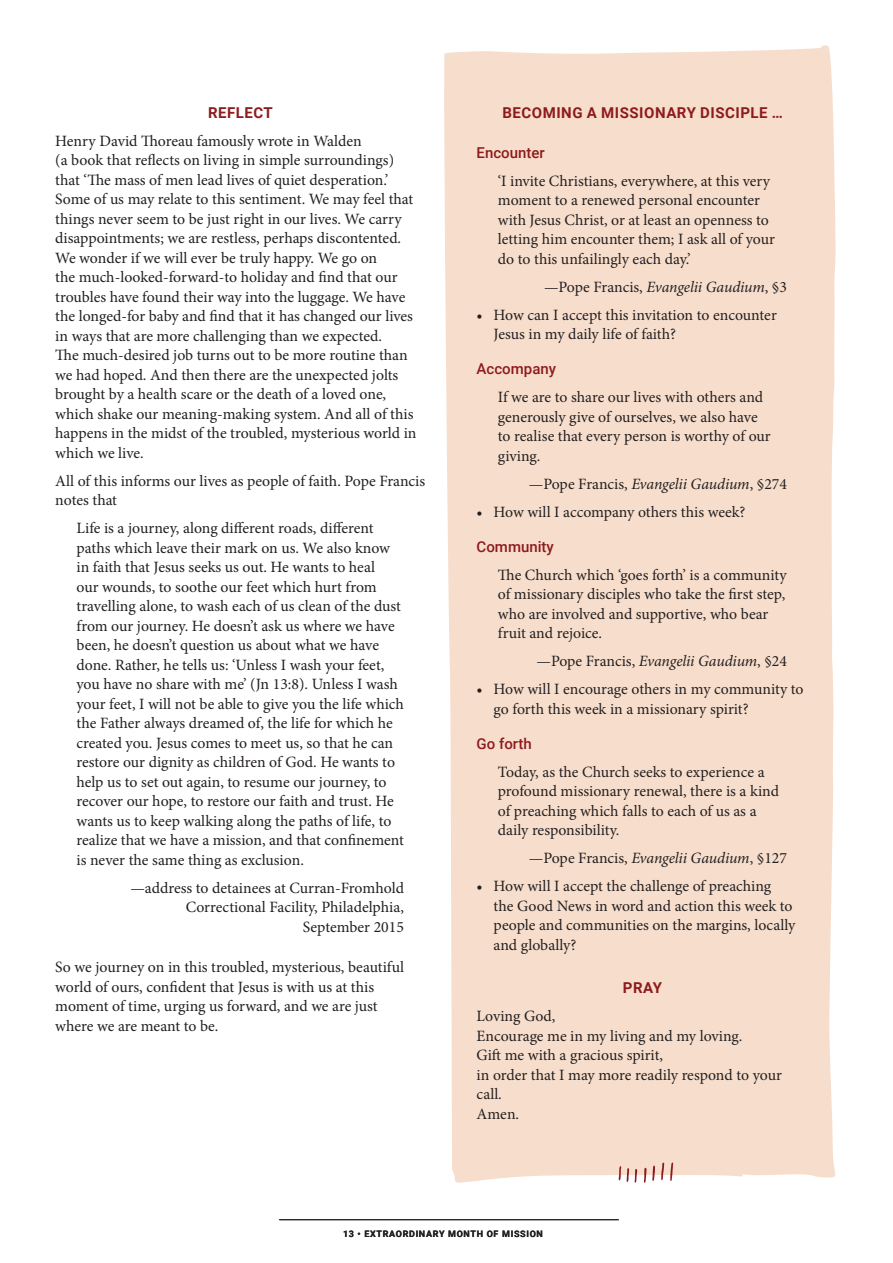
<style>
.page{position:relative;width:893px;height:1263px;background:#fff}
.page>*{position:absolute;margin:0;border:0;box-sizing:border-box;transform-origin:0 0}
.body_text{font:15.75px/19.5px "Minion Pro";letter-spacing:-.005em;color:#231f20}
.body_text_-_in_line{font:15.75px/19.5px "Minion Pro";letter-spacing:-.005em;color:#231f20}
.body_text_-_subheadi{font:700 15px "Roboto";letter-spacing:.035em;color:#8e1b1e}
.body_text_-_subheadi-2{font:500 15px "Roboto";color:#8e1b1e}
.t1{font:700 9px "Roboto";letter-spacing:.075em;color:#231f20}
.s1{font-style:italic}
</style>
<div class="page">
<div style="left:444px;top:45px;width:392px;height:1138px;background:#f7decc"></div>
<hr style="left:279px;top:1219px;width:340px;height:1px;background:#231f20">
<svg style="left:619px;top:1162px;width:54px;height:21px"></svg>
<p class="body_text_-_subheadi" style="left:208px;top:102px;width:66px">REFLECT</p>
<p class="body_text" style="left:55px;top:131px;width:363px">Henry David Thoreau famously wrote in Walden<br>(a book that reflects on living in simple surroundings) that ‘The mass of men lead lives of quiet desperation.’ Some of us may relate to this sentiment. We may feel that things never seem to be just right in our lives. We carry disappointments; we are restless, perhaps discontented.<br>We wonder if we will ever be truly happy. We go on<br>the much-looked-forward-to holiday and find that our troubles have found their way into the luggage. We have the longed-for baby and find that it has changed our lives in ways that are more challenging than we expected.<br>The much-desired job turns out to be more routine than we had hoped. And then there are the unexpected jolts brought by a health scare or the death of a loved one, which shake our meaning-making system. And all of this happens in the midst of the troubled, mysterious world in which we live.</p>
<p class="body_text" style="left:55px;top:471px;width:371px">All of this informs our lives as people of faith. Pope Francis notes that</p>
<p class="body_text_-_in_line" style="left:77px;top:518px;width:329px">Life is a journey, along different roads, different paths which leave their mark on us. We also know in faith that Jesus seeks us out. He wants to heal<br>our wounds, to soothe our feet which hurt from travelling alone, to wash each of us clean of the dust from our journey. He doesn’t ask us where we have been, he doesn’t question us about what we have done. Rather, he tells us: ‘Unless I wash your feet, you have no share with me’ (Jn 13:8). Unless I wash your feet, I will not be able to give you the life which the Father always dreamed of, the life for which he created you. Jesus comes to meet us, so that he can restore our dignity as children of God. He wants to help us to set out again, to resume our journey, to recover our hope, to restore our faith and trust. He wants us to keep walking along the paths of life, to realize that we have a mission, and that confinement is never the same thing as exclusion.</p>
<p class="body_text_-_in_line" style="left:130px;top:878px;width:275px;text-align:right">—address to detainees at Curran-Fromhold<br>Correctional Facility, Philadelphia,<br>September 2015</p>
<p class="body_text" style="left:55px;top:958px;width:350px">So we journey on in this troubled, mysterious, beautiful world of ours, confident that Jesus is with us at this moment of time, urging us forward, and we are just where we are meant to be.</p>
<p class="body_text_-_subheadi" style="left:502px;top:102px;width:282px">BECOMING A MISSIONARY DISCIPLE …</p>
<p class="body_text_-_subheadi-2" style="left:477px;top:142px;width:70px">Encounter</p>
<p class="body_text" style="left:498px;top:171px;width:279px">‘I invite Christians, everywhere, at this very moment to a renewed personal encounter with Jesus Christ, or at least an openness to letting him encounter them; I ask all of your do to this unfailingly each day.’</p>
<p class="body_text" style="left:544px;top:277px;width:245px">—Pope Francis, <span class="s1">Evangelii Gaudium</span>, §3</p>
<p class="body_text_-_in_line" style="left:494px;top:305px;width:285px;text-indent:-17px">• How can I accept this invitation to encounter<br>Jesus in my daily life of faith?</p>
<p class="body_text_-_subheadi-2" style="left:477px;top:358px;width:81px">Accompany</p>
<p class="body_text" style="left:498px;top:387px;width:274px">If we are to share our lives with others and generously give of ourselves, we also have to realise that every person is worthy of our giving.</p>
<p class="body_text" style="left:529px;top:474px;width:260px">—Pope Francis, <span class="s1">Evangelii Gaudium</span>, §274</p>
<p class="body_text_-_in_line" style="left:477px;top:502px;width:270px">• How will I accompany others this week?</p>
<p class="body_text_-_subheadi-2" style="left:477px;top:536px;width:79px">Community</p>
<p class="body_text" style="left:498px;top:565px;width:290px">The Church which ‘goes forth’ is a community of missionary disciples who take the first step, who are involved and supportive, who bear fruit and rejoice.</p>
<p class="body_text" style="left:536px;top:651px;width:252px">—Pope Francis, <span class="s1">Evangelii Gaudium</span>, §24</p>
<p class="body_text_-_in_line" style="left:494px;top:679px;width:311px;text-indent:-17px">• How will I encourage others in my community to go forth this week in a missionary spirit?</p>
<p class="body_text_-_subheadi-2" style="left:477px;top:733px;width:57px">Go forth</p>
<p class="body_text" style="left:498px;top:762px;width:283px">Today, as the Church seeks to experience a profound missionary renewal, there is a kind of preaching which falls to each of us as a daily responsibility.</p>
<p class="body_text" style="left:529px;top:848px;width:260px">—Pope Francis, <span class="s1">Evangelii Gaudium</span>, §127</p>
<p class="body_text_-_in_line" style="left:494px;top:876px;width:303px;text-indent:-17px">• How will I accept the challenge of preaching<br>the Good News in word and action this week to people and communities on the margins, locally and globally?</p>
<p class="body_text_-_subheadi" style="left:623px;top:977px;width:41px">PRAY</p>
<p class="body_text" style="left:477px;top:1006px;width:307px">Loving God,<br>Encourage me in my living and my loving.<br>Gift me with a gracious spirit,<br>in order that I may more readily respond to your call.<br>Amen.</p>
<p class="t1" style="left:343px;top:1228px;width:201px">13 • EXTRAORDINARY MONTH OF MISSION</p>
</div>
